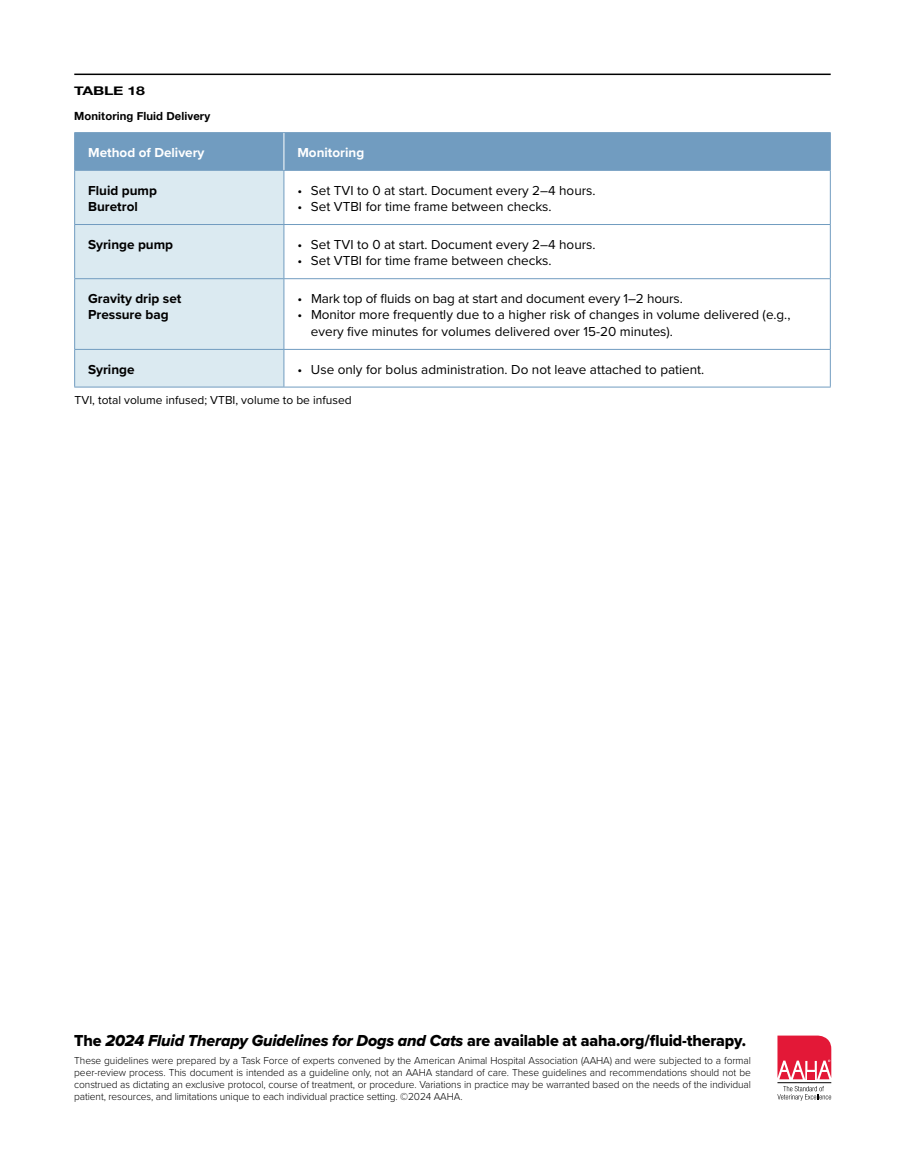
<style>
.page{position:relative;width:905px;height:1175px;background:#fff}
.page>*{position:absolute;margin:0;border:0;box-sizing:border-box;transform-origin:0 0}
.t1{font:16.5px "Proxima Nova Extrabld";letter-spacing:-.01em;color:#000}
.t2{font:13.5px/16.5px "Proxima Nova";color:#000}
.t3{font:700 13.5px/16.5px "Proxima Nova";color:#000}
.t4{font:700 13.5px "Proxima Nova";color:#fff}
.t5{font:12px "Proxima Nova";color:#000}
.t6{font:700 12px "Helvetica Neue";letter-spacing:-.01em;color:#000;scale:1.32 1}
.t7{font:700 11.25px "Helvetica Neue";letter-spacing:.01em;color:#000}
.t8{font:300 10.5px/12px "Proxima Nova";letter-spacing:-.01em;color:#000;text-align:justify}
.s1{font-family:"Proxima Nova Extrabld It"}
</style>
<div class="page">
<hr style="left:777px;top:1082px;width:54px;height:1px;background:#000">
<svg style="left:777px;top:1035px;width:54px;height:44px;background:#e8425b"></svg>
<svg style="left:777px;top:1085px;width:54px;height:15px"></svg>
<hr style="left:74px;top:74px;width:756px;height:1px;background:#000">
<div style="left:75px;top:133px;width:755px;height:37px;background:#719cc0"></div>
<div style="left:75px;top:171px;width:208px;height:216px;background:#dbeaf1"></div>
<hr style="left:74px;top:132px;width:210px;height:1px;background:#719cc0">
<hr style="left:74px;top:133px;width:1px;height:37px;background:#719cc0">
<hr style="left:284px;top:132px;width:546px;height:1px;background:#719cc0">
<hr style="left:830px;top:133px;width:1px;height:37px;background:#719cc0">
<hr style="left:74px;top:170px;width:210px;height:1px;background:#719cc0">
<hr style="left:74px;top:171px;width:1px;height:53px;background:#719cc0">
<hr style="left:284px;top:170px;width:546px;height:1px;background:#719cc0">
<hr style="left:283px;top:171px;width:1px;height:53px;background:#719cc0">
<hr style="left:830px;top:171px;width:1px;height:53px;background:#719cc0">
<hr style="left:74px;top:224px;width:210px;height:1px;background:#719cc0">
<hr style="left:74px;top:225px;width:1px;height:53px;background:#719cc0">
<hr style="left:284px;top:224px;width:546px;height:1px;background:#719cc0">
<hr style="left:283px;top:225px;width:1px;height:53px;background:#719cc0">
<hr style="left:830px;top:225px;width:1px;height:53px;background:#719cc0">
<hr style="left:74px;top:278px;width:210px;height:1px;background:#719cc0">
<hr style="left:74px;top:279px;width:1px;height:70px;background:#719cc0">
<hr style="left:284px;top:278px;width:546px;height:1px;background:#719cc0">
<hr style="left:283px;top:279px;width:1px;height:70px;background:#719cc0">
<hr style="left:830px;top:279px;width:1px;height:70px;background:#719cc0">
<hr style="left:74px;top:349px;width:210px;height:1px;background:#719cc0">
<hr style="left:74px;top:350px;width:1px;height:37px;background:#719cc0">
<hr style="left:284px;top:349px;width:546px;height:1px;background:#719cc0">
<hr style="left:283px;top:350px;width:1px;height:37px;background:#719cc0">
<hr style="left:830px;top:350px;width:1px;height:37px;background:#719cc0">
<hr style="left:74px;top:387px;width:210px;height:1px;background:#719cc0">
<hr style="left:284px;top:387px;width:546px;height:1px;background:#719cc0">
<hr style="left:283px;top:133px;width:1px;height:37px;background:#fff">
<p class="t6" style="left:74px;top:82px;width:55px">TABLE 18</p>
<p class="t7" style="left:74px;top:107px;width:137px">Monitoring Fluid Delivery</p>
<p class="t4" style="left:88px;top:142px;width:118px">Method of Delivery</p>
<p class="t4" style="left:297px;top:142px;width:68px">Monitoring</p>
<p class="t3" style="left:88px;top:181px;width:70px">Fluid pump<br>Buretrol</p>
<p class="t2" style="left:297px;top:181px;width:300px">• Set TVI to 0 at start. Document every 2–4 hours.</p>
<p class="t2" style="left:297px;top:198px;width:256px">• Set VTBI for time frame between checks.</p>
<p class="t3" style="left:88px;top:236px;width:86px">Syringe pump</p>
<p class="t2" style="left:297px;top:235px;width:300px">• Set TVI to 0 at start. Document every 2–4 hours.</p>
<p class="t2" style="left:297px;top:252px;width:256px">• Set VTBI for time frame between checks.</p>
<p class="t3" style="left:88px;top:290px;width:95px">Gravity drip set<br>Pressure bag</p>
<p class="t2" style="left:297px;top:289px;width:387px">• Mark top of fluids on bag at start and document every 1–2 hours.</p>
<p class="t2" style="left:311px;top:306px;width:481px;text-indent:-14px">• Monitor more frequently due to a higher risk of changes in volume delivered (e.g., every five minutes for volumes delivered over 15-20 minutes).</p>
<p class="t3" style="left:88px;top:360px;width:48px">Syringe</p>
<p class="t2" style="left:297px;top:360px;width:408px">• Use only for bolus administration. Do not leave attached to patient.</p>
<p class="t5" style="left:75px;top:391px;width:278px">TVI, total volume infused; VTBI, volume to be infused</p>
<h1 class="t1" style="left:74px;top:1027px;width:673px">The <span class="s1">2024 Fluid Therapy Guidelines for Dogs and Cats</span> are available at aaha.org/fluid-therapy.</h1>
<p class="t8" style="left:74px;top:1054px;width:678px">These guidelines were prepared by a Task Force of experts convened by the American Animal Hospital Association (AAHA) and were subjected to a formal peer-review process. This document is intended as a guideline only, not an AAHA standard of care. These guidelines and recommendations should not be construed as dictating an exclusive protocol, course of treatment, or procedure. Variations in practice may be warranted based on the needs of the individual patient, resources, and limitations unique to each individual practice setting. ©2024 AAHA.</p>
</div>
